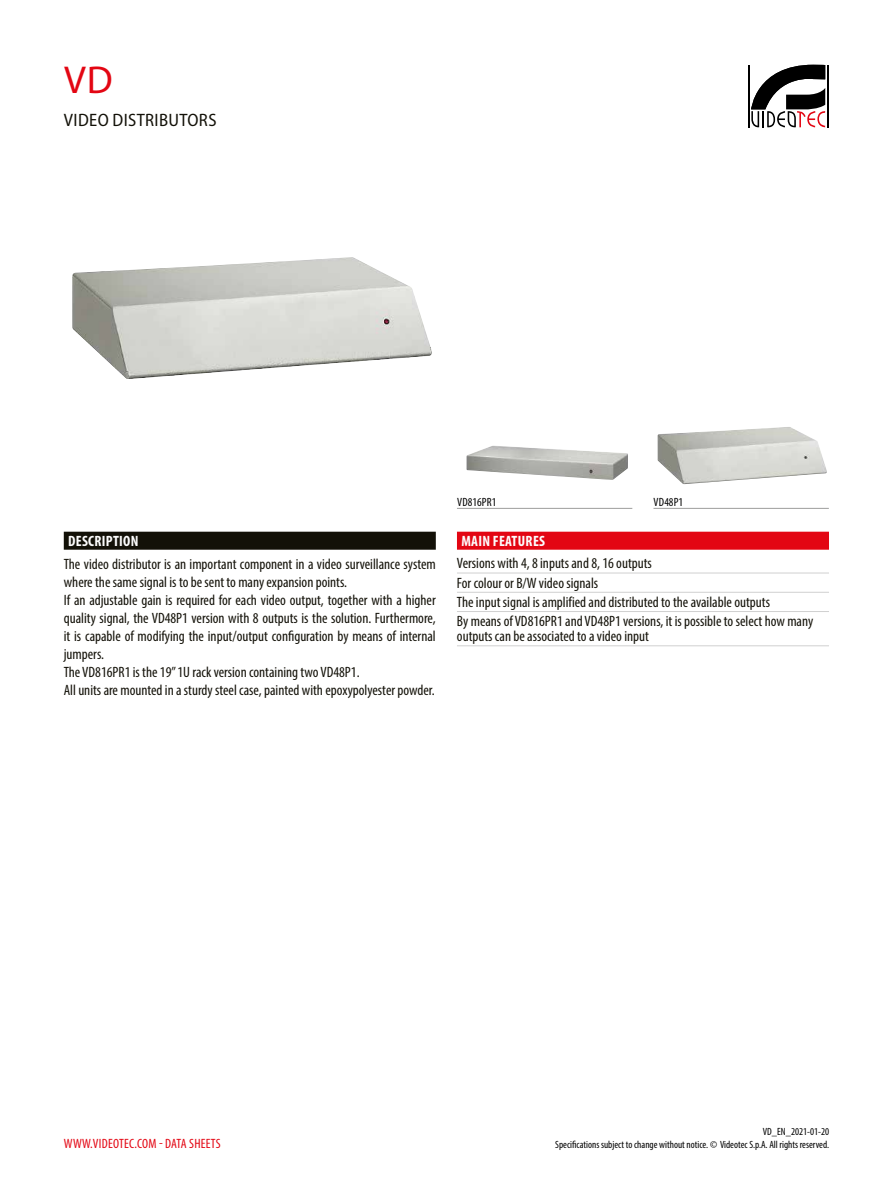
<style>
.page{position:relative;width:893px;height:1191px;background:#fff}
.page>*{position:absolute;margin:0;border:0;box-sizing:border-box;transform-origin:0 0}
.t1{font:39px "Myriad Pro";color:#e30613}
.t2{font:semi-condensed 18px "Myriad Pro";letter-spacing:.02em;color:#131108}
.t3{font:condensed 15px/18px "Myriad Pro";color:#131108}
.t4{font:700 condensed 15px "Myriad Pro";letter-spacing:.02em;color:#fdfdfd}
.t5{font:condensed 13.5px "Myriad Pro";letter-spacing:.02em;color:#e30613}
.t6{font:condensed 12px "Myriad Pro";letter-spacing:.01em;color:#000}
.t7{font:condensed 10.5px "Myriad Pro";color:#000}
</style>
<div class="page">
<hr style="left:748px;top:65px;width:2px;height:62px;background:#000">
<hr style="left:828px;top:65px;width:1px;height:62px;background:#000">
<svg style="left:751px;top:65px;width:74px;height:62px"></svg>
<img style="left:72px;top:257px;width:360px;height:122px">
<img style="left:467px;top:445px;width:161px;height:35px">
<hr style="left:457px;top:508px;width:175px;height:1px;background:#9d9d9c">
<img style="left:657px;top:427px;width:170px;height:57px">
<hr style="left:653px;top:508px;width:176px;height:1px;background:#9d9d9c">
<div style="left:64px;top:531px;width:372px;height:18px;background:#131108"></div>
<div style="left:457px;top:531px;width:372px;height:18px;background:#e30613"></div>
<hr style="left:457px;top:572px;width:372px;height:1px;background:#d0d0d0">
<hr style="left:457px;top:592px;width:372px;height:1px;background:#d0d0d0">
<hr style="left:457px;top:611px;width:372px;height:1px;background:#d0d0d0">
<hr style="left:457px;top:645px;width:372px;height:1px;background:#d0d0d0">
<h1 class="t1" style="left:64px;top:56px;width:50px">VD</h1>
<p class="t2" style="left:64px;top:110px;width:154px">VIDEO DISTRIBUTORS</p>
<p class="t4" style="left:68px;top:531px;width:72px">DESCRIPTION</p>
<p class="t3" style="left:64px;top:555px;width:374px">The video distributor is an important component in a video surveillance system where the same signal is to be sent to many expansion points.<br>If an adjustable gain is required for each video output, together with a higher quality signal, the VD48P1 version with 8 outputs is the solution. Furthermore, it is capable of modifying the input/output configuration by means of internal jumpers.<br>The VD816PR1 is the 19” 1U rack version containing two VD48P1.<br>All units are mounted in a sturdy steel case, painted with epoxypolyester powder.</p>
<p class="t6" style="left:457px;top:494px;width:41px">VD816PR1</p>
<p class="t6" style="left:654px;top:494px;width:31px">VD48P1</p>
<p class="t4" style="left:461px;top:531px;width:85px">MAIN FEATURES</p>
<p class="t3" style="left:457px;top:553px;width:358px;line-height:19.2px">Versions with 4, 8 inputs and 8, 16 outputs<br>For colour or B/W video signals<br>The input signal is amplified and distributed to the available outputs<br>By means of VD816PR1 and VD48P1 versions, it is possible to select how many</p>
<p class="t3" style="left:457px;top:627px;width:193px">outputs can be associated to a video input</p>
<p class="t7" style="left:763px;top:1125px;width:68px">VD_EN_2021-01-20</p>
<p class="t5" style="left:64px;top:1135px;width:158px">WWW.VIDEOTEC.COM - DATA SHEETS</p>
<p class="t7" style="left:555px;top:1137px;width:275px">Specifications subject to change without notice. © Videotec S.p.A. All rights reserved.</p>
</div>
